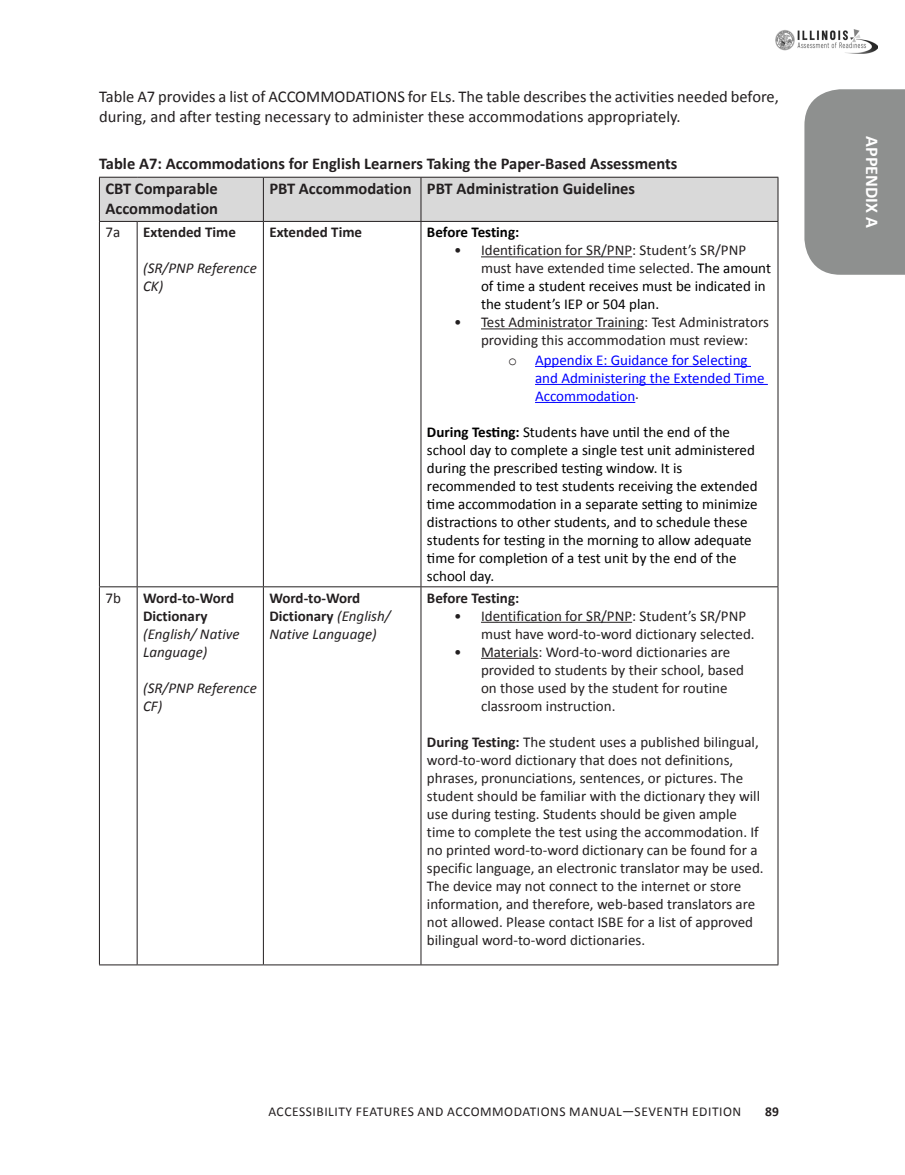
<style>
.page{position:relative;width:905px;height:1175px;background:#fff}
.page>*{position:absolute;margin:0;border:0;box-sizing:border-box;transform-origin:0 0}
.t1{font:700 18px "Calibri";color:#fff}
.t2{font:16.5px/19.8px "Calibri";color:#231f20}
.t3{font:700 16.5px/24.8px "Calibri";color:#231f20}
.t4{font:15px/18px "Calibri";color:#231f20}
.t5{font:15px/18px "Calibri";color:#000}
.t6{font:italic 15px/18px "Calibri";color:#231f20}
.t7{font:15px/18px "Calibri";color:#00f}
.t8{font:700 15px/18px "Calibri";color:#231f20}
.t9{font:700 15px "Calibri";color:#000}
.t10{font:13.5px "Calibri";letter-spacing:.04em;color:#231f20}
.t11{font:700 13.5px "Calibri";color:#231f20}
.s1{color:#231f20}
.s2{font-family:"Courier New";color:#231f20}
.s3{font-weight:700}
.s4{font-weight:700;font-style:normal}
</style>
<div class="page">
<svg style="left:804px;top:89px;width:100px;height:186px;background:#939594"></svg>
<img style="left:775px;top:29px;width:102px;height:25px">
<div style="left:100px;top:178px;width:677px;height:43px;background:#d9d9d9"></div>
<hr style="left:99px;top:178px;width:1px;height:43px;background:#231f20">
<hr style="left:99px;top:177px;width:38px;height:1px;background:#231f20">
<hr style="left:137px;top:177px;width:126px;height:1px;background:#231f20">
<hr style="left:99px;top:221px;width:38px;height:1px;background:#231f20">
<hr style="left:263px;top:177px;width:158px;height:1px;background:#231f20">
<hr style="left:421px;top:177px;width:357px;height:1px;background:#231f20">
<hr style="left:263px;top:178px;width:1px;height:43px;background:#231f20">
<hr style="left:420px;top:178px;width:1px;height:43px;background:#231f20">
<hr style="left:777px;top:178px;width:1px;height:43px;background:#231f20">
<hr style="left:137px;top:221px;width:126px;height:1px;background:#231f20">
<hr style="left:263px;top:221px;width:158px;height:1px;background:#231f20">
<hr style="left:421px;top:221px;width:357px;height:1px;background:#231f20">
<hr style="left:99px;top:586px;width:38px;height:1px;background:#231f20">
<hr style="left:137px;top:586px;width:126px;height:1px;background:#231f20">
<hr style="left:263px;top:586px;width:158px;height:1px;background:#231f20">
<hr style="left:421px;top:586px;width:357px;height:1px;background:#231f20">
<hr style="left:99px;top:964px;width:38px;height:1px;background:#231f20">
<hr style="left:137px;top:964px;width:126px;height:1px;background:#231f20">
<hr style="left:263px;top:964px;width:158px;height:1px;background:#231f20">
<hr style="left:421px;top:964px;width:357px;height:1px;background:#231f20">
<hr style="left:99px;top:222px;width:1px;height:364px;background:#231f20">
<hr style="left:99px;top:587px;width:1px;height:377px;background:#231f20">
<hr style="left:137px;top:222px;width:1px;height:364px;background:#231f20">
<hr style="left:263px;top:222px;width:1px;height:364px;background:#231f20">
<hr style="left:420px;top:222px;width:1px;height:364px;background:#231f20">
<hr style="left:777px;top:222px;width:1px;height:364px;background:#231f20">
<hr style="left:137px;top:587px;width:1px;height:377px;background:#231f20">
<hr style="left:263px;top:587px;width:1px;height:377px;background:#231f20">
<hr style="left:420px;top:587px;width:1px;height:377px;background:#231f20">
<hr style="left:777px;top:587px;width:1px;height:377px;background:#231f20">
<hr style="left:481px;top:256px;width:151px;height:1px;background:#231f20">
<hr style="left:481px;top:328px;width:163px;height:1px;background:#231f20">
<hr style="left:535px;top:366px;width:216px;height:1px;background:#00f">
<hr style="left:535px;top:384px;width:232px;height:1px;background:#00f">
<hr style="left:535px;top:402px;width:100px;height:1px;background:#00f">
<hr style="left:481px;top:622px;width:151px;height:1px;background:#231f20">
<hr style="left:481px;top:658px;width:57px;height:1px;background:#231f20">
<p class="t2" style="left:99px;top:87px;width:681px">Table A7 provides a list of ACCOMMODATIONS for ELs. The table describes the activities needed before, during, and after testing necessary to administer these accommodations appropriately.</p>
<p class="t3" style="left:105px;top:151px;width:573px;text-indent:-6px">Table A7: Accommodations for English Learners Taking the Paper-Based Assessments<br>CBT Comparable</p>
<p class="t3" style="left:105px;top:195px;width:114px">Accommodation</p>
<p class="t3" style="left:269px;top:176px;width:367px">PBT Accommodation PBT Administration Guidelines</p>
<p class="t4" style="left:105px;top:223px;width:16px">7a</p>
<p class="t8" style="left:143px;top:223px;width:94px">Extended Time</p>
<p class="t6" style="left:143px;top:258px;width:115px">(SR/PNP Reference<br>CK)</p>
<p class="t4" style="left:105px;top:588px;width:17px">7b</p>
<p class="t8" style="left:143px;top:588px;width:92px">Word-to-Word<br>Dictionary</p>
<p class="t6" style="left:143px;top:624px;width:98px">(English/ Native<br>Language)</p>
<p class="t6" style="left:143px;top:678px;width:115px">(SR/PNP Reference<br>CF)</p>
<p class="t8" style="left:269px;top:223px;width:94px">Extended Time</p>
<p class="t9" style="left:427px;top:221px;width:94px">Before Testing:</p>
<p class="t5" style="left:481px;top:241px;width:291px;text-indent:-27px"><span class="s1">• Identification for SR/PNP: Student’s SR/PNP must have extended time selected.</span> The amount of time a student receives must be indicated in the student’s IEP or 504 plan.</p>
<p class="t4" style="left:454px;top:313px;width:316px;text-align:center">• Test Administrator Training: Test Administrators providing this accommodation must review:</p>
<p class="t7" style="left:535px;top:350px;width:231px;text-indent:-27px"><span class="s2">o</span> Appendix E: Guidance for Selecting and Administering the Extended Time<br>Accommodation<span class="s1">.</span></p>
<p class="t5" style="left:427px;top:422px;width:332px"><span class="s3">During Testing:</span> Students have until the end of the school day to complete a single test unit administered during the prescribed testing window. It is recommended to test students receiving the extended time accommodation in a separate setting to minimize distractions to other students, and to schedule these students for testing in the morning to allow adequate time for completion of a test unit by the end of the school day.</p>
<p class="t6" style="left:269px;top:588px;width:123px"><span class="s4">Word-to-Word<br>Dictionary</span> (English/<br>Native Language)</p>
<p class="t8" style="left:427px;top:588px;width:94px">Before Testing:</p>
<p class="t4" style="left:481px;top:606px;width:275px;text-indent:-27px">• Identification for SR/PNP: Student’s SR/PNP must have word-to-word dictionary selected.</p>
<p class="t4" style="left:481px;top:642px;width:264px;text-indent:-27px">• Materials: Word-to-word dictionaries are provided to students by their school, based on those used by the student for routine classroom instruction.</p>
<p class="t4" style="left:427px;top:732px;width:338px"><span class="s3">During Testing:</span> The student uses a published bilingual, word-to-word dictionary that does not definitions, phrases, pronunciations, sentences, or pictures. The student should be familiar with the dictionary they will use during testing. Students should be given ample time to complete the test using the accommodation. If no printed word-to-word dictionary can be found for a specific language, an electronic translator may be used.<br>The device may not connect to the internet or store information, and therefore, web-based translators are not allowed. Please contact ISBE for a list of approved bilingual word-to-word dictionaries.</p>
<p class="t10" style="left:268px;top:1102px;width:474px">ACCESSIBILITY FEATURES AND ACCOMMODATIONS MANUAL—SEVENTH EDITION</p>
<p class="t11" style="left:765px;top:1102px;width:15px">89</p>
<p class="t1" style="left:884px;top:136px;width:93px;rotate:90deg">APPENDIX A</p>
</div>
